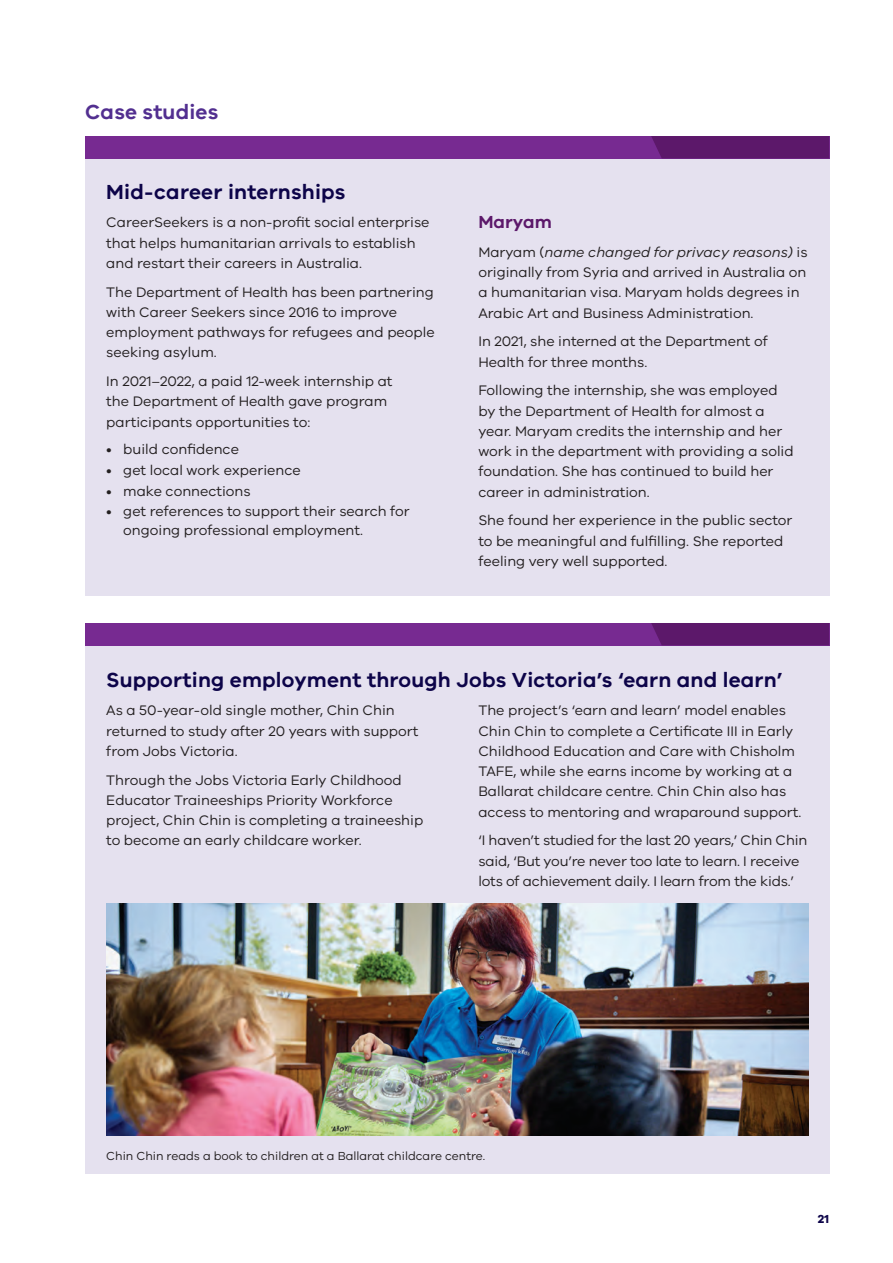
<style>
.page{position:relative;width:893px;height:1263px;background:#fff}
.page>*{position:absolute;margin:0;border:0;box-sizing:border-box;transform-origin:0 0}
.t1{font:600 21px "VIC";letter-spacing:.01em;color:#0d0449}
.t2{font:600 21px "VIC";letter-spacing:.01em;color:#522f90}
.t3{font:600 18px "VIC";color:#5c186a}
.t4{font:14.25px/20.2px "VIC";color:#231f20}
.t5{font:12px "VIC";color:#231f20}
.t6{font:700 12px "VIC";color:#0d0449}
.s1{font-style:italic}
</style>
<div class="page">
<div style="left:85px;top:156px;width:744px;height:439px;background:#e5e1ef"></div>
<div style="left:85px;top:136px;width:744px;height:22px;background:#772a91"></div>
<div style="left:651px;top:136px;width:179px;height:22px;background:#5c186a"></div>
<div style="left:85px;top:644px;width:744px;height:530px;background:#e5e1ef"></div>
<div style="left:85px;top:623px;width:744px;height:22px;background:#772a91"></div>
<div style="left:651px;top:623px;width:179px;height:22px;background:#5c186a"></div>
<img style="left:106px;top:904px;width:702px;height:231px">
<h1 class="t2" style="left:85px;top:99px;width:135px">Case studies</h1>
<h1 class="t1" style="left:106px;top:179px;width:241px">Mid-career internships</h1>
<p class="t4" style="left:106px;top:212px;width:325px">CareerSeekers is a non-profit social enterprise that helps humanitarian arrivals to establish and restart their careers in Australia.</p>
<p class="t4" style="left:106px;top:281px;width:330px">The Department of Health has been partnering with Career Seekers since 2016 to improve employment pathways for refugees and people seeking asylum.</p>
<p class="t4" style="left:106px;top:371px;width:288px">In 2021–2022, a paid 12-week internship at the Department of Health gave program participants opportunities to:</p>
<p class="t4" style="left:106px;top:438px;width:134px">• build confidence</p>
<p class="t4" style="left:106px;top:459px;width:196px">• get local work experience</p>
<p class="t4" style="left:106px;top:480px;width:146px">• make connections</p>
<p class="t4" style="left:123px;top:502px;width:288px;line-height:18.8px;text-indent:-17px">• get references to support their search for ongoing professional employment.</p>
<p class="t3" style="left:478px;top:211px;width:75px">Maryam</p>
<p class="t4" style="left:478px;top:241px;width:331px">Maryam (<span class="s1">name changed for privacy reasons)</span> is originally from Syria and arrived in Australia on a humanitarian visa. Maryam holds degrees in Arabic Art and Business Administration.</p>
<p class="t4" style="left:478px;top:331px;width:291px">In 2021, she interned at the Department of<br>Health for three months.</p>
<p class="t4" style="left:478px;top:380px;width:317px">Following the internship, she was employed by the Department of Health for almost a year. Maryam credits the internship and her work in the department with providing a solid foundation. She has continued to build her career in administration.</p>
<p class="t4" style="left:478px;top:510px;width:316px">She found her experience in the public sector to be meaningful and fulfilling. She reported feeling very well supported.</p>
<h1 class="t1" style="left:106px;top:667px;width:678px">Supporting employment through Jobs Victoria’s ‘earn and learn’</h1>
<p class="t4" style="left:106px;top:700px;width:314px">As a 50-year-old single mother, Chin Chin returned to study after 20 years with support from Jobs Victoria.</p>
<p class="t4" style="left:106px;top:769px;width:318px">Through the Jobs Victoria Early Childhood Educator Traineeships Priority Workforce project, Chin Chin is completing a traineeship to become an early childcare worker.</p>
<p class="t4" style="left:478px;top:700px;width:324px">The project’s ‘earn and learn’ model enables Chin Chin to complete a Certificate III in Early Childhood Education and Care with Chisholm TAFE, while she earns income by working at a Ballarat childcare centre. Chin Chin also has access to mentoring and wraparound support.</p>
<p class="t4" style="left:478px;top:830px;width:330px">‘I haven’t studied for the last 20 years,’ Chin Chin said, ‘But you’re never too late to learn. I receive lots of achievement daily. I learn from the kids.’</p>
<p class="t5" style="left:106px;top:1149px;width:380px">Chin Chin reads a book to children at a Ballarat childcare centre.</p>
<p class="t6" style="left:818px;top:1211px;width:13px">21</p>
</div>
